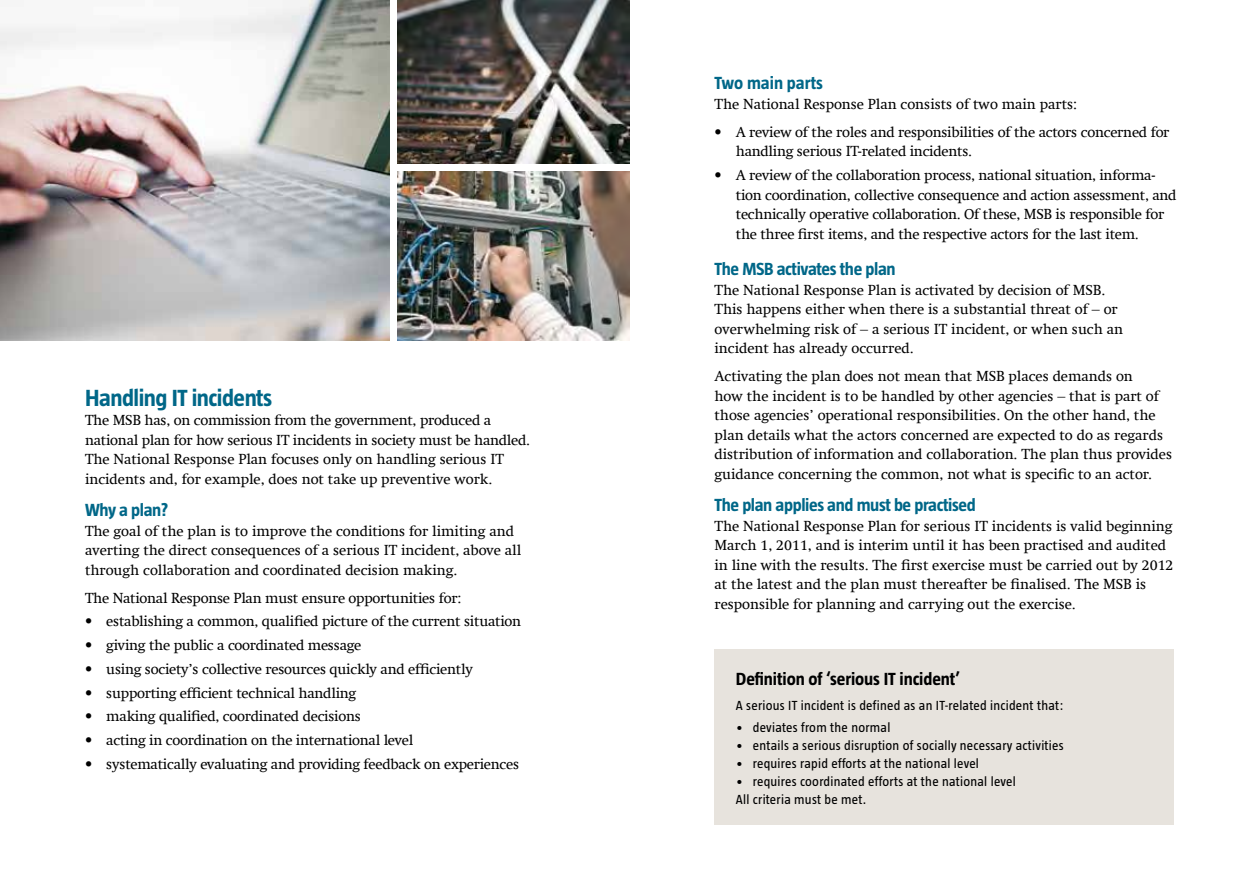
<style>
.page{position:relative;width:1259px;height:893px;background:#fff}
.page>*{position:absolute;margin:0;border:0;box-sizing:border-box;transform-origin:0 0}
.t1{font:700 24px "Taz";letter-spacing:-.02em;color:#006788}
.t2{font:700 18px "Taz";letter-spacing:-.02em;color:#006788}
.t3{font:700 18px "Taz";letter-spacing:-.005em;color:#000}
.t4{font:700 18px "Taz";color:#006788}
.t5{font:14.7px/19.5px "Swift Com";letter-spacing:-.005em;color:#000}
.t6{font:13.5px/18px "Taz";letter-spacing:.02em;color:#000}
</style>
<div class="page">
<div style="left:714px;top:649px;width:460px;height:176px;background:#e7e3dd"></div>
<img style="left:398px;top:172px;width:231px;height:168px">
<img style="left:0;top:0;width:389px;height:340px">
<img style="left:398px;top:0;width:231px;height:164px">
<h1 class="t1" style="left:85px;top:384px;width:189px">Handling IT incidents</h1>
<p class="t5" style="left:85px;top:410px;width:446px">The MSB has, on commission from the government, produced a national plan for how serious IT incidents in society must be handled.<br>The National Response Plan focuses only on handling serious IT incidents and, for example, does not take up preventive work.</p>
<p class="t2" style="left:85px;top:500px;width:85px">Why a plan?</p>
<p class="t5" style="left:85px;top:521px;width:438px">The goal of the plan is to improve the conditions for limiting and averting the direct consequences of a serious IT incident, above all through collaboration and coordinated decision making.</p>
<p class="t5" style="left:85px;top:588px;width:378px">The National Response Plan must ensure opportunities for:</p>
<p class="t5" style="left:85px;top:612px;width:438px">• establishing a common, qualified picture of the current situation</p>
<p class="t5" style="left:85px;top:635px;width:278px">• giving the public a coordinated message</p>
<p class="t5" style="left:85px;top:659px;width:389px">• using society’s collective resources quickly and efficiently</p>
<p class="t5" style="left:85px;top:683px;width:273px">• supporting efficient technical handling</p>
<p class="t5" style="left:85px;top:707px;width:277px">• making qualified, coordinated decisions</p>
<p class="t5" style="left:85px;top:730px;width:330px">• acting in coordination on the international level</p>
<p class="t5" style="left:85px;top:754px;width:436px">• systematically evaluating and providing feedback on experiences</p>
<p class="t4" style="left:714px;top:73px;width:110px">Two main parts</p>
<p class="t5" style="left:714px;top:94px;width:364px">The National Response Plan consists of two main parts:</p>
<p class="t5" style="left:736px;top:122px;width:435px;text-indent:-21px">• A review of the roles and responsibilities of the actors concerned for handling serious IT-related incidents.</p>
<p class="t5" style="left:736px;top:165px;width:442px;text-indent:-21px">• A review of the collaboration process, national situation, informa&shy;tion coordination, collective consequence and action assessment, and technically operative collaboration. Of these, MSB is responsible for the three first items, and the respective actors for the last item.</p>
<p class="t2" style="left:714px;top:259px;width:182px">The MSB activates the plan</p>
<p class="t5" style="left:714px;top:280px;width:410px">The National Response Plan is activated by decision of MSB.<br>This happens either when there is a substantial threat of – or overwhelming risk of – a serious IT incident, or when such an incident has already occurred.</p>
<p class="t5" style="left:714px;top:367px;width:459px">Activating the plan does not mean that MSB places demands on<br>how the incident is to be handled by other agencies – that is part of those agencies’ operational responsibilities. On the other hand, the plan details what the actors concerned are expected to do as regards distribution of information and collaboration. The plan thus provides guidance concerning the common, not what is specific to an actor.</p>
<p class="t2" style="left:714px;top:495px;width:263px">The plan applies and must be practised</p>
<p class="t5" style="left:714px;top:516px;width:460px">The National Response Plan for serious IT incidents is valid beginning March 1, 2011, and is interim until it has been practised and audited in line with the results. The first exercise must be carried out by 2012 at the latest and the plan must thereafter be finalised. The MSB is responsible for planning and carrying out the exercise.</p>
<p class="t3" style="left:736px;top:669px;width:226px">Definition of ‘serious IT incident’</p>
<p class="t6" style="left:736px;top:696px;width:329px">A serious IT incident is defined as an IT-related incident that:</p>
<p class="t6" style="left:736px;top:718px;width:156px">• deviates from the normal</p>
<p class="t6" style="left:736px;top:736px;width:329px">• entails a serious disruption of socially necessary activities</p>
<p class="t6" style="left:736px;top:754px;width:245px">• requires rapid efforts at the national level</p>
<p class="t6" style="left:736px;top:772px;width:281px">• requires coordinated efforts at the national level<br>All criteria must be met.</p>
</div>
